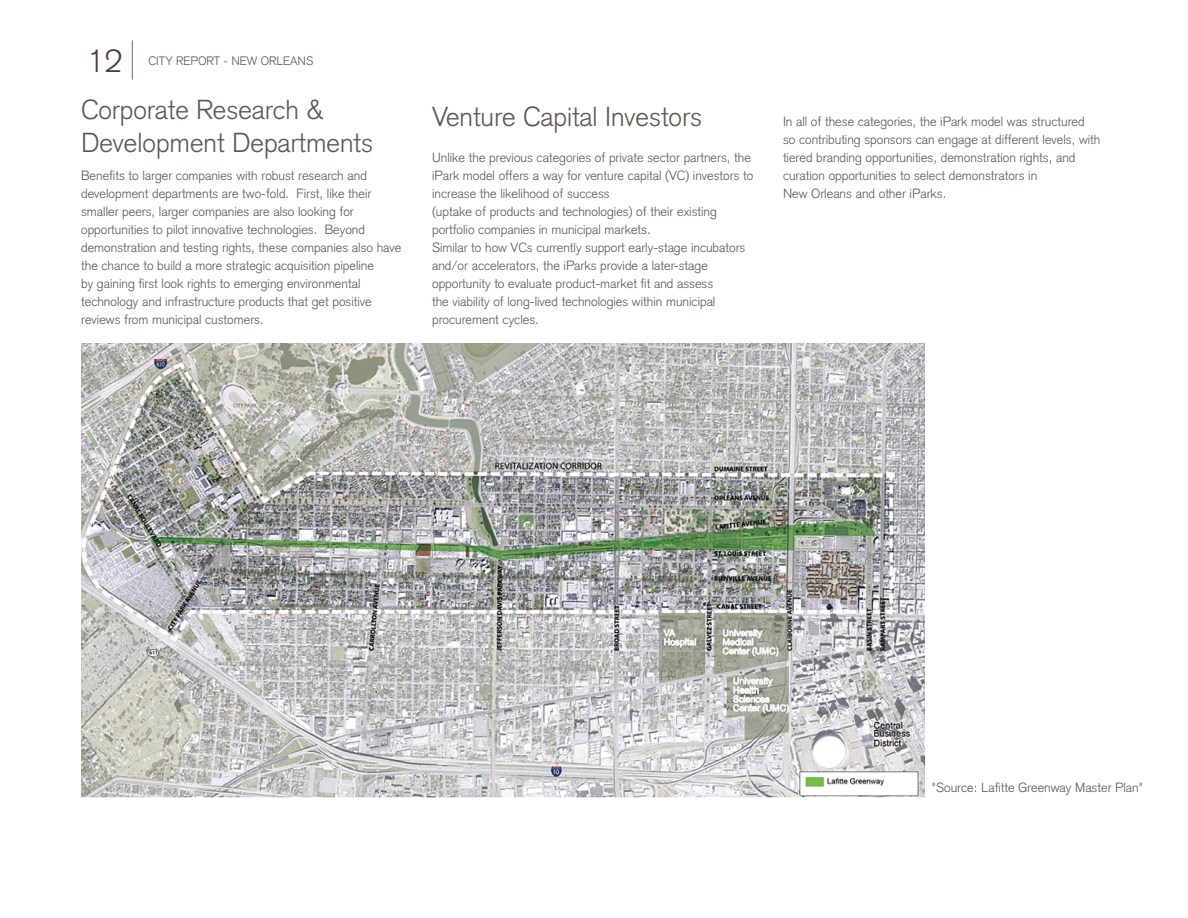
<style>
.page{position:relative;width:1188px;height:918px;background:#fff}
.page>*{position:absolute;margin:0;border:0;box-sizing:border-box;transform-origin:0 0}
.t1{font:300 31.5px "Akzidenz Grotesk";color:#4a3b3a}
.t2{font:300 27px/33px "Akzidenz Grotesk";color:#5f5951}
.t3{font:300 13.2px/18px "Akzidenz Grotesk";color:#5f5951}
.t4{font:300 12px "Akzidenz Grotesk";color:#5f5951}
</style>
<div class="page">
<hr style="left:132px;top:40px;width:1px;height:40px;background:#716557">
<img style="left:81px;top:344px;width:843px;height:453px">
<h1 class="t1" style="left:87px;top:42px;width:37px">12</h1>
<p class="t4" style="left:148px;top:53px;width:166px">CITY REPORT - NEW ORLEANS</p>
<h2 class="t2" style="left:81px;top:93px;width:294px">Corporate Research &amp;<br>Development Departments</h2>
<h2 class="t2" style="left:432px;top:100px;width:271px">Venture Capital Investors</h2>
<p class="t3" style="left:81px;top:166px;width:322px">Benefits to larger companies with robust research and development departments are two-fold. First, like their smaller peers, larger companies are also looking for opportunities to pilot innovative technologies. Beyond demonstration and testing rights, these companies also have the chance to build a more strategic acquisition pipeline<br>by gaining first look rights to emerging environmental technology and infrastructure products that get positive reviews from municipal customers.</p>
<p class="t3" style="left:432px;top:148px;width:323px">Unlike the previous categories of private sector partners, the iPark model offers a way for venture capital (VC) investors to increase the likelihood of success<br>(uptake of products and technologies) of their existing portfolio companies in municipal markets.<br>Similar to how VCs currently support early-stage incubators and/or accelerators, the iParks provide a later-stage opportunity to evaluate product-market fit and assess<br>the viability of long-lived technologies within municipal procurement cycles.</p>
<p class="t3" style="left:783px;top:112px;width:319px">In all of these categories, the iPark model was structured<br>so contributing sponsors can engage at different levels, with tiered branding opportunities, demonstration rights, and curation opportunities to select demonstrators in<br>New Orleans and other iParks.</p>
<p class="t3" style="left:932px;top:778px;width:212px">"Source: Lafitte Greenway Master Plan"</p>
</div>
